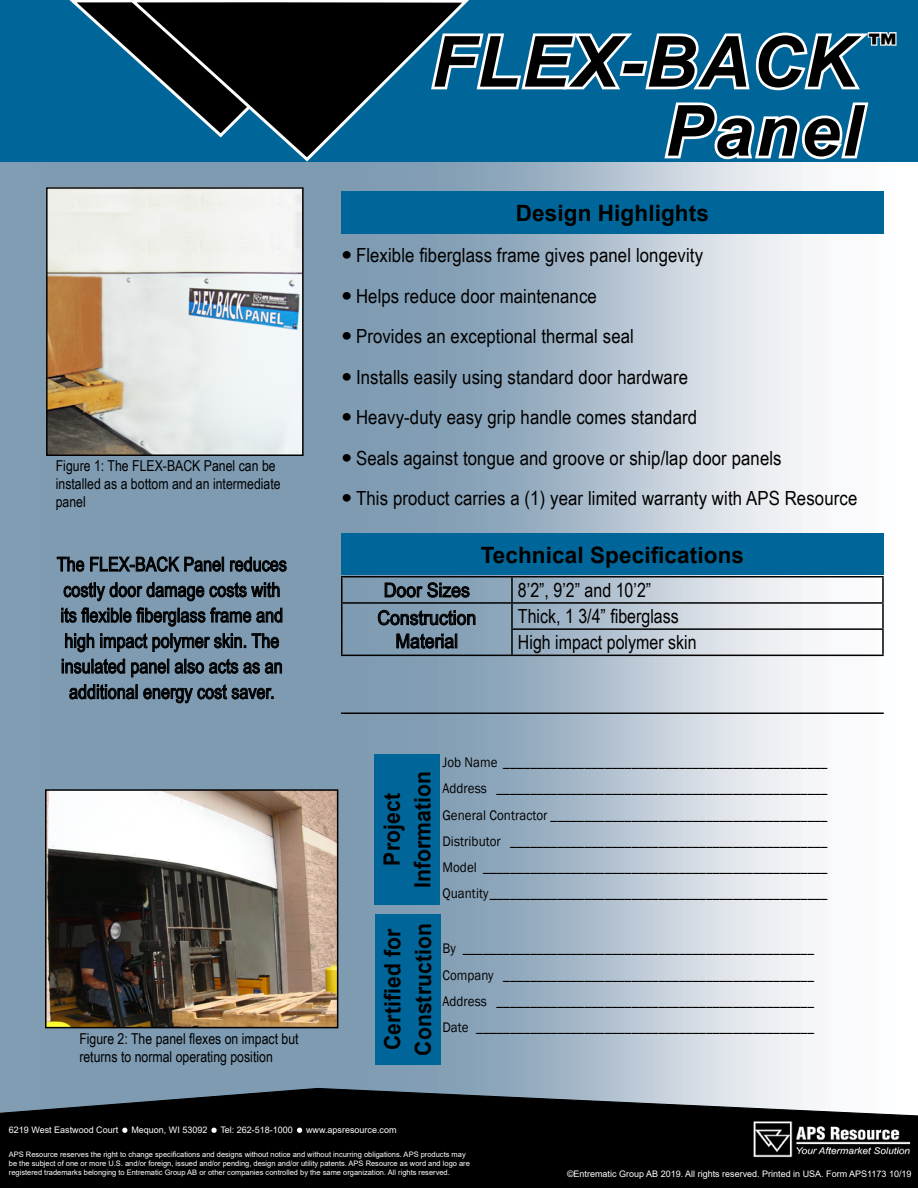
<style>
.page{position:relative;width:918px;height:1188px;background:#fff}
.page>*{position:absolute;margin:0;border:0;box-sizing:border-box;transform-origin:0 0}
.t1{font:italic 700 70.5px/69px "Arial";letter-spacing:.03em;color:#000}
.t2{font:700 22.5px/30.8px "Arial";letter-spacing:.005em;color:#000;text-align:center;scale:.94 1}
.t3{font:700 22.5px "Arial";letter-spacing:.005em;color:#000}
.t4{font:19.5px/40.5px "Arial Narrow";letter-spacing:.005em;color:#000;scale:1.05 1}
.t5{font:19.5px/25.5px "Arial Narrow";letter-spacing:.005em;color:#000}
.t6{font:19.5px/23.4px "Arial Narrow";letter-spacing:.005em;color:#000;text-align:center;scale:1.1 1}
.t7{font:15px/18px "Arial Narrow";color:#000}
.t8{font:14.25px/26.2px "Franklin Gothic";letter-spacing:.005em;color:#000;text-align:justify;scale:.91 1}
.t9{font:9px "Arial";color:#fff}
.t10{font:7.5px/9px "Arial";color:#fff}
</style>
<div class="page">
<img style="left:1px;top:162px;width:883px;height:925px">
<div style="left:0;top:1135px;width:918px;height:53px;background:#000"></div>
<div style="left:0;top:0;width:918px;height:162px;background:#069"></div>
<svg style="left:69px;top:0;width:59px;height:53px"></svg>
<svg style="left:128px;top:0;width:345px;height:164px"></svg>
<svg style="left:0;top:1087px;width:918px;height:48px;background:#3a3f43"></svg>
<img style="left:751px;top:1116px;width:161px;height:48px">
<svg style="left:428px;top:24px;width:469px;height:139px"></svg>
<div style="left:341px;top:192px;width:543px;height:42px;background:#069"></div>
<div style="left:341px;top:534px;width:543px;height:41px;background:#069"></div>
<hr style="left:341px;top:712px;width:543px;height:2px;background:#000">
<div style="left:374px;top:754px;width:66px;height:151px;background:#069"></div>
<div style="left:375px;top:914px;width:66px;height:151px;background:#069"></div>
<hr style="left:341px;top:576px;width:171px;height:2px;background:#000">
<hr style="left:341px;top:578px;width:2px;height:24px;background:#000">
<hr style="left:512px;top:576px;width:372px;height:2px;background:#000">
<hr style="left:511px;top:578px;width:2px;height:24px;background:#000">
<hr style="left:882px;top:578px;width:2px;height:24px;background:#000">
<hr style="left:511px;top:604px;width:2px;height:24px;background:#000">
<hr style="left:511px;top:630px;width:2px;height:25px;background:#000">
<hr style="left:341px;top:602px;width:171px;height:2px;background:#000">
<hr style="left:341px;top:604px;width:2px;height:25px;background:#000">
<hr style="left:512px;top:602px;width:372px;height:2px;background:#000">
<hr style="left:882px;top:604px;width:2px;height:24px;background:#000">
<hr style="left:341px;top:629px;width:2px;height:26px;background:#000">
<hr style="left:511px;top:628px;width:373px;height:2px;background:#000">
<hr style="left:882px;top:630px;width:2px;height:25px;background:#000">
<hr style="left:341px;top:655px;width:171px;height:1px;background:#000">
<hr style="left:512px;top:655px;width:372px;height:1px;background:#000">
<svg style="left:384px;top:582px;width:86px;height:16px"></svg>
<svg style="left:378px;top:609px;width:98px;height:40px;background:#617686"></svg>
<svg style="left:57px;top:555px;width:167px;height:17px;background:#536675"></svg>
<svg style="left:230px;top:556px;width:57px;height:16px"></svg>
<svg style="left:63px;top:581px;width:217px;height:20px;background:#586c7d"></svg>
<svg style="left:61px;top:607px;width:222px;height:45px;background:#5c7182"></svg>
<svg style="left:62px;top:658px;width:220px;height:45px;background:#5e7485"></svg>
<img style="left:49px;top:190px;width:252px;height:263px">
<div style="left:46px;top:187px;width:258px;height:269px;border:2px solid #000"></div>
<img style="left:48px;top:792px;width:287px;height:233px">
<div style="left:45px;top:789px;width:293px;height:239px;border:2px solid #000"></div>
<svg style="left:343px;top:251px;width:8px;height:8px"></svg>
<svg style="left:343px;top:292px;width:8px;height:8px"></svg>
<svg style="left:343px;top:332px;width:8px;height:8px"></svg>
<svg style="left:343px;top:373px;width:8px;height:8px"></svg>
<svg style="left:343px;top:413px;width:8px;height:8px"></svg>
<svg style="left:343px;top:454px;width:8px;height:8px"></svg>
<svg style="left:343px;top:494px;width:8px;height:8px"></svg>
<p class="t7" style="left:56px;top:457px;width:226px">Figure 1: The FLEX-BACK Panel can be installed as a bottom and an intermediate panel</p>
<h3 class="t5" style="left:57px;top:551px;width:232px;text-align:center">The FLEX-BACK Panel reduces costly door damage costs with its flexible fiberglass frame and high impact polymer skin. The insulated panel also acts as an additional energy cost saver.</h3>
<p class="t7" style="left:79px;top:1029px;width:221px">Figure 2: The panel flexes on impact but returns to normal operating position</p>
<h1 class="t1" style="left:665px;top:30px;width:236px;text-indent:-233px">FLEX-BACK <sup>™<br></sup>Panel</h1>
<h2 class="t3" style="left:516px;top:197px;width:195px">Design Highlights</h2>
<p class="t4" style="left:356px;top:234px;width:479px">Flexible fiberglass frame gives panel longevity<br>Helps reduce door maintenance<br>Provides an exceptional thermal seal<br>Installs easily using standard door hardware<br>Heavy-duty easy grip handle comes standard<br>Seals against tongue and groove or ship/lap door panels<br>This product carries a (1) year limited warranty with APS Resource</p>
<h2 class="t3" style="left:481px;top:539px;width:265px">Technical Specifications</h2>
<h3 class="t6" style="left:384px;top:578px;width:80px">Door Sizes</h3>
<h3 class="t5" style="left:518px;top:577px;width:135px">8’2”, 9’2” and 10’2”</h3>
<h3 class="t6" style="left:378px;top:605px;width:91px">Construction<br>Material</h3>
<h3 class="t5" style="left:518px;top:602px;width:180px;line-height:26.2px">Thick, 1 3/4” fiberglass<br>High impact polymer skin</h3>
<h2 class="t2" style="left:377px;top:888px;width:126px;rotate:-90deg">Project<br>Information</h2>
<h2 class="t2" style="left:378px;top:1056px;width:143px;text-align:left;rotate:-90deg">Certified for<br>Construction</h2>
<p class="t8" style="left:442px;top:749px;width:425px">Job Name ________________________________________________ Address _________________________________________________ General Contractor _________________________________________ Distributor _______________________________________________ Model ___________________________________________________ Quantity__________________________________________________</p>
<p class="t8" style="left:442px;top:936px;width:410px">By ____________________________________________________ Company ______________________________________________ Address _______________________________________________ Date __________________________________________________</p>
<p class="t9" style="left:9px;top:1124px;width:389px">6219 West Eastwood Court • Mequon, WI 53092 • Tel: 262-518-1000 • www.apsresource.com</p>
<p class="t10" style="left:9px;top:1149px;width:463px">APS Resource reserves the right to change specifications and designs without notice and without incurring obligations. APS products may be the subject of one or more U.S. and/or foreign, issued and/or pending, design and/or utility patents. APS Resource as word and logo are registered trademarks belonging to Entrematic Group AB or other companies controlled by the same organization. All rights reserved.</p>
<p class="t9" style="left:567px;top:1167px;width:346px">©Entrematic Group AB 2019. All rights reserved. Printed in USA. Form APS1173 10/19</p>
</div>
